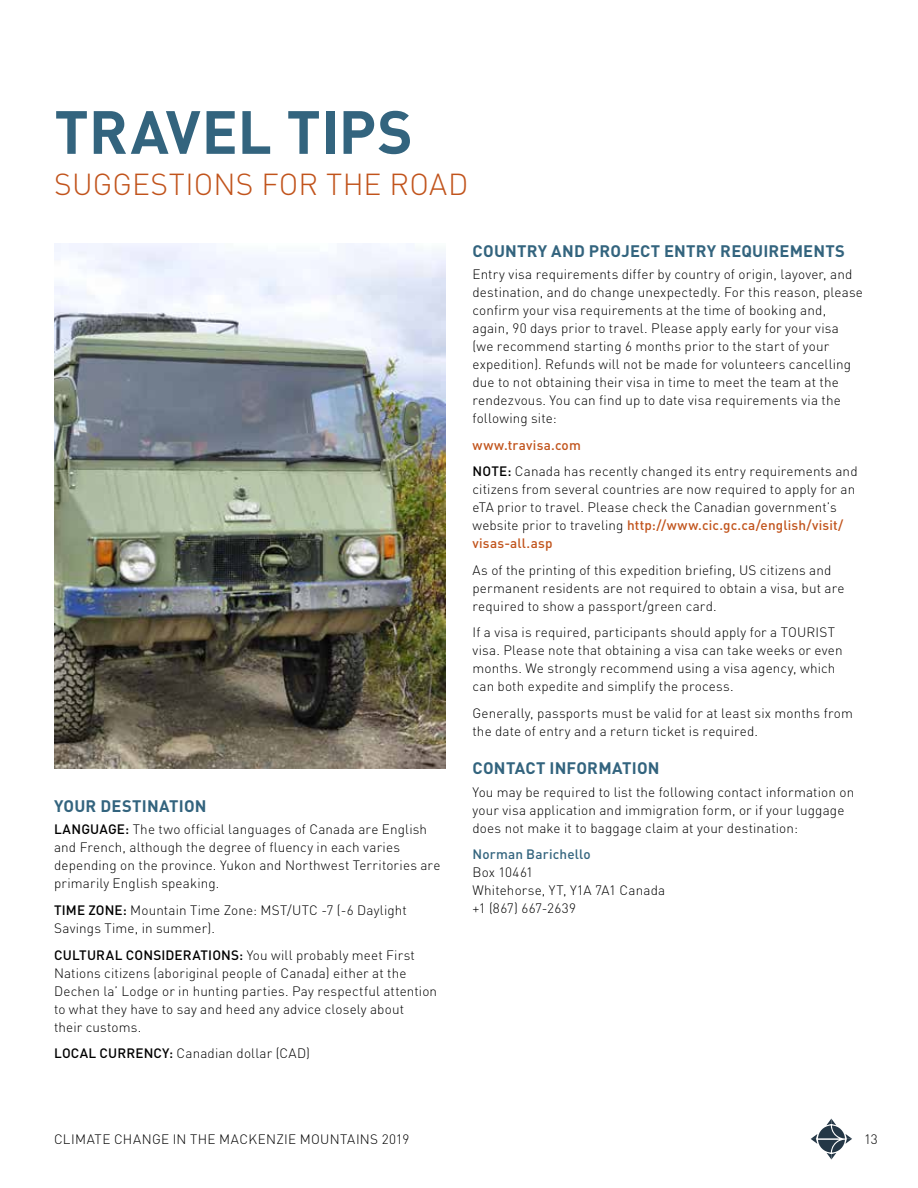
<style>
.page{position:relative;width:918px;height:1188px;background:#fff}
.page>*{position:absolute;margin:0;border:0;box-sizing:border-box;transform-origin:0 0}
.t1{font:700 60px "DINOT";color:#33647e}
.t2{font:300 30px "DINOT";letter-spacing:.01em;color:#c1531b}
.t3{font:700 16.5px "DINOT";letter-spacing:.01em;color:#33647e}
.t4{font:300 13.5px/18px "DINOT";letter-spacing:.01em;color:#000}
.t5{font:500 13.5px "DINOT";letter-spacing:.01em;color:#33647e}
.s1{font-weight:500}
.s2{font-weight:500;color:#c1531b}
</style>
<div class="page">
<svg style="left:811px;top:1119px;width:41px;height:41px"></svg>
<img style="left:54px;top:243px;width:391px;height:525px">
<h1 class="t1" style="left:54px;top:85px;width:360px">TRAVEL TIPS</h1>
<h2 class="t2" style="left:54px;top:161px;width:416px">SUGGESTIONS FOR THE ROAD</h2>
<p class="t3" style="left:54px;top:793px;width:154px">YOUR DESTINATION</p>
<p class="t4" style="left:54px;top:819px;width:388px"><span class="s1">LANGUAGE:</span> The two official languages of Canada are English and French, although the degree of fluency in each varies depending on the province. Yukon and Northwest Territories are primarily English speaking.</p>
<p class="t4" style="left:54px;top:900px;width:354px"><span class="s1">TIME ZONE:</span> Mountain Time Zone: MST/UTC -7 (-6 Daylight<br>Savings Time, in summer).</p>
<p class="t4" style="left:54px;top:945px;width:385px"><span class="s1">CULTURAL CONSIDERATIONS:</span> You will probably meet First Nations citizens (aboriginal people of Canada) either at the Dechen la’ Lodge or in hunting parties. Pay respectful attention to what they have to say and heed any advice closely about<br>their customs.</p>
<p class="t4" style="left:54px;top:1043px;width:258px"><span class="s1">LOCAL CURRENCY:</span> Canadian dollar (CAD)</p>
<p class="t3" style="left:473px;top:238px;width:374px">COUNTRY AND PROJECT ENTRY REQUIREMENTS</p>
<p class="t4" style="left:472px;top:264px;width:392px">Entry visa requirements differ by country of origin, layover, and destination, and do change unexpectedly. For this reason, please confirm your visa requirements at the time of booking and, again, 90 days prior to travel. Please apply early for your visa (we recommend starting 6 months prior to the start of your expedition). Refunds will not be made for volunteers cancelling due to not obtaining their visa in time to meet the team at the rendezvous. You can find up to date visa requirements via the following site:</p>
<p class="t4" style="left:472px;top:430px;width:387px;line-height:26.7px"><span class="s2">www.travisa.com<br></span><span class="s1">NOTE:</span> Canada has recently changed its entry requirements and</p>
<p class="t4" style="left:472px;top:479px;width:384px">citizens from several countries are now required to apply for an eTA prior to travel. Please check the Canadian government’s website prior to traveling <span class="s2">http://www.cic.gc.ca/english/visit/ visas-all.asp</span></p>
<p class="t4" style="left:472px;top:560px;width:374px">As of the printing of this expedition briefing, US citizens and permanent residents are not required to obtain a visa, but are required to show a passport/green card.</p>
<p class="t4" style="left:472px;top:623px;width:372px">If a visa is required, participants should apply for a TOURIST visa. Please note that obtaining a visa can take weeks or even months. We strongly recommend using a visa agency, which can both expedite and simplify the process.</p>
<p class="t4" style="left:472px;top:703px;width:382px">Generally, passports must be valid for at least six months from the date of entry and a return ticket is required.</p>
<p class="t3" style="left:473px;top:756px;width:189px">CONTACT INFORMATION</p>
<p class="t4" style="left:473px;top:782px;width:383px">You may be required to list the following contact information on your visa application and immigration form, or if your luggage does not make it to baggage claim at your destination:</p>
<p class="t5" style="left:473px;top:844px;width:120px">Norman Barichello</p>
<p class="t4" style="left:473px;top:862px;width:194px">Box 10461<br>Whitehorse, YT, Y1A 7A1 Canada +1 (867) 667-2639</p>
<p class="t4" style="left:54px;top:1129px;width:357px">CLIMATE CHANGE IN THE MACKENZIE MOUNTAINS 2019</p>
<p class="t4" style="left:864px;top:1129px;width:15px">13</p>
</div>
